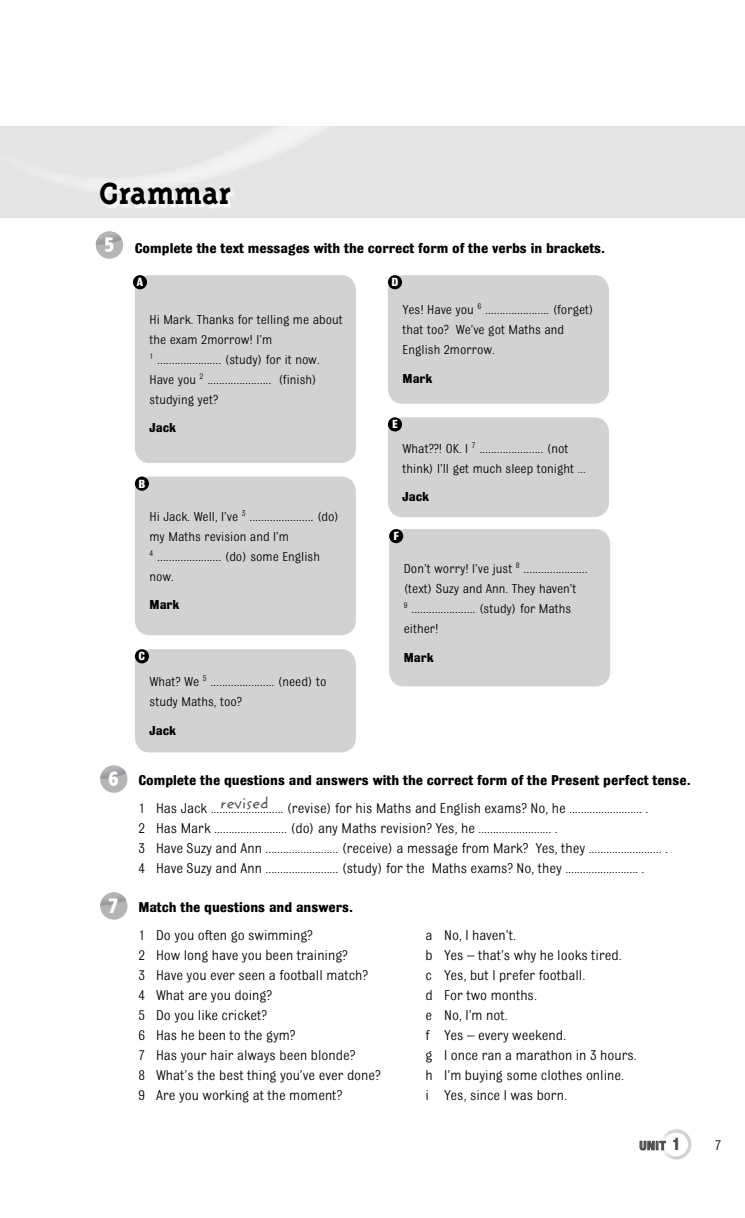
<style>
.page{position:relative;width:745px;height:1218px;background:#fff}
.page>*{position:absolute;margin:0;border:0;box-sizing:border-box;transform-origin:0 0}
.t1{font:700 35px "Triplex Serif";letter-spacing:-.005em;color:#000}
.t2{font:800 condensed 22.12px "Abadi";color:#fff;scale:.96 1}
.t3{font:16.25px "Zemke Hand ITC";color:#58585a}
.t4{font:15px/20px "Bulldog";color:#000}
.t5{font:700 15px "Bulldog";color:#000}
.t6{font:13.75px/20px "Bulldog";color:#000}
.t7{font:700 13.75px "Bulldog";color:#000}
.t8{font:700 12.5px "Bulldog";color:#fff}
.t9{font:700 condensed 11.88px "Univers";color:#4c4d4e}
.s1{font-family:"Abadi";font-weight:800;font-stretch:condensed;font-size:22.12px;color:#fff}
.s2{font-size:13.75px}
.s3{font-family:"Abadi";font-weight:800;font-size:18.75px}
</style>
<div class="page">
<div style="left:0;top:126px;width:744px;height:92px;background:#e4e4e6"></div>
<img style="left:52px;top:126px;width:271px;height:64px">
<img style="left:660px;top:1129px;width:15px;height:30px">
<svg style="left:675px;top:1129px;width:16px;height:30px"></svg>
<svg style="left:639px;top:1141px;width:26px;height:9px"></svg>
<img style="left:102px;top:183px;width:133px;height:25px">
<img style="left:101px;top:183px;width:95px;height:10px">
<div style="left:96px;top:231px;width:27px;height:28px;background:#b3b5b7;border-radius:50%"></div>
<svg style="left:96px;top:231px;width:26px;height:14px"></svg>
<div style="left:100px;top:765px;width:27px;height:28px;background:#b3b5b7;border-radius:50%"></div>
<svg style="left:100px;top:765px;width:26px;height:14px"></svg>
<div style="left:100px;top:892px;width:27px;height:27px;background:#b3b5b7;border-radius:50%"></div>
<svg style="left:100px;top:892px;width:26px;height:13px"></svg>
<div style="left:135px;top:275px;width:221px;height:188px;background:#d0d2d4;border-radius:15px"></div>
<div style="left:135px;top:476px;width:221px;height:159px;background:#d0d2d4;border-radius:15px"></div>
<div style="left:135px;top:649px;width:221px;height:103px;background:#d0d2d4;border-radius:15px"></div>
<div style="left:387px;top:275px;width:221px;height:129px;background:#d0d2d4;border-radius:15px"></div>
<div style="left:387px;top:417px;width:221px;height:100px;background:#d0d2d4;border-radius:15px"></div>
<div style="left:389px;top:529px;width:220px;height:157px;background:#d0d2d4;border-radius:15px"></div>
<div style="left:133px;top:275px;width:14px;height:14px;background:#000;border-radius:50%"></div>
<div style="left:387px;top:275px;width:15px;height:14px;background:#000;border-radius:50%"></div>
<div style="left:135px;top:476px;width:14px;height:15px;background:#000;border-radius:50%"></div>
<div style="left:387px;top:417px;width:15px;height:14px;background:#000;border-radius:50%"></div>
<div style="left:135px;top:649px;width:14px;height:14px;background:#000;border-radius:50%"></div>
<div style="left:389px;top:529px;width:14px;height:14px;background:#000;border-radius:50%"></div>
<h1 class="t1" style="left:99px;top:173px;width:133px">Grammar</h1>
<p class="t5" style="left:104px;top:240px;width:502px"><span class="s1">5</span> Complete the text messages with the correct form of the verbs in brackets.</p>
<p class="t8" style="left:137px;top:276px;width:8px">A</p>
<p class="t8" style="left:391px;top:276px;width:9px">D</p>
<h2 class="t2" style="left:108px;top:766px;width:13px">6</h2>
<h2 class="t2" style="left:108px;top:893px;width:13px">7</h2>
<p class="t6" style="left:149px;top:309px;width:194px">Hi Mark. Thanks for telling me about the exam 2morrow! I’m</p>
<p class="t4" style="left:149px;top:348px;width:172px"><sup>1</sup> ...................... <span class="s2">(study) for it now.<br>Have you</span> <sup>2</sup> ...................... <span class="s2">(finish)</span></p>
<p class="t6" style="left:149px;top:389px;width:70px">studying yet?</p>
<p class="t7" style="left:149px;top:421px;width:28px">Jack</p>
<p class="t8" style="left:138px;top:477px;width:8px">B</p>
<p class="t4" style="left:149px;top:505px;width:191px"><span class="s2">Hi Jack. Well, I’ve</span> <sup>3</sup> ...................... <span class="s2">(do)</span></p>
<p class="t6" style="left:149px;top:526px;width:141px">my Maths revision and I’m</p>
<p class="t4" style="left:149px;top:545px;width:172px"><sup>4</sup> ...................... <span class="s2">(do) some English</span></p>
<p class="t6" style="left:149px;top:566px;width:26px">now.</p>
<p class="t7" style="left:149px;top:598px;width:31px">Mark</p>
<p class="t8" style="left:138px;top:650px;width:8px">C</p>
<p class="t4" style="left:149px;top:671px;width:178px"><span class="s2">What? We</span> <sup>5</sup> ...................... <span class="s2">(need) to</span></p>
<p class="t6" style="left:149px;top:691px;width:94px">study Maths, too?</p>
<p class="t7" style="left:149px;top:723px;width:28px">Jack</p>
<p class="t4" style="left:402px;top:299px;width:192px"><span class="s2">Yes! Have you</span> <sup>6</sup> ...................... <span class="s2">(forget)</span></p>
<p class="t6" style="left:402px;top:319px;width:163px">that too? We’ve got Maths and<br>English 2morrow.</p>
<p class="t7" style="left:402px;top:371px;width:31px">Mark</p>
<p class="t8" style="left:392px;top:418px;width:7px">E</p>
<p class="t4" style="left:402px;top:437px;width:167px"><span class="s2">What??! OK. I</span> <sup>7</sup> ...................... <span class="s2">(not</span></p>
<p class="t6" style="left:402px;top:458px;width:184px">think) I’ll get much sleep tonight ...</p>
<p class="t7" style="left:402px;top:490px;width:28px">Jack</p>
<p class="t8" style="left:393px;top:529px;width:7px">F</p>
<p class="t4" style="left:403px;top:558px;width:185px"><span class="s2">Don’t worry! I’ve just</span> <sup>8</sup> ......................</p>
<p class="t6" style="left:403px;top:578px;width:174px">(text) Suzy and Ann. They haven’t</p>
<p class="t4" style="left:403px;top:598px;width:169px"><sup>9</sup> ...................... <span class="s2">(study) for Maths</span></p>
<p class="t6" style="left:403px;top:618px;width:36px">either!</p>
<p class="t7" style="left:403px;top:650px;width:31px">Mark</p>
<p class="t5" style="left:138px;top:772px;width:553px">Complete the questions and answers with the correct form of the Present perfect tense.</p>
<p class="t4" style="left:138px;top:798px;width:530px">1 Has Jack ......................... (revise) for his Maths and English exams? No, he ......................... .<br>2 Has Mark ......................... (do) any Maths revision? Yes, he ......................... .<br>3 Have Suzy and Ann ......................... (receive) a message from Mark? Yes, they ......................... .<br>4 Have Suzy and Ann ......................... (study) for the Maths exams? No, they ......................... .</p>
<p class="t5" style="left:138px;top:899px;width:216px">Match the questions and answers.</p>
<p class="t4" style="left:138px;top:925px;width:176px">1 Do you often go swimming?</p>
<p class="t4" style="left:425px;top:925px;width:92px">a No, I haven’t.</p>
<p class="t4" style="left:138px;top:945px;width:211px">2 How long have you been training?</p>
<p class="t4" style="left:425px;top:945px;width:197px">b Yes – that’s why he looks tired.</p>
<p class="t4" style="left:138px;top:965px;width:231px">3 Have you ever seen a football match?</p>
<p class="t4" style="left:425px;top:965px;width:161px">c Yes, but I prefer football.</p>
<p class="t4" style="left:138px;top:985px;width:135px">4 What are you doing?</p>
<p class="t4" style="left:425px;top:985px;width:113px">d For two months.</p>
<p class="t4" style="left:138px;top:1005px;width:130px">5 Do you like cricket?</p>
<p class="t4" style="left:425px;top:1005px;width:83px">e No, I’m not.</p>
<p class="t4" style="left:138px;top:1025px;width:158px">6 Has he been to the gym?</p>
<p class="t4" style="left:425px;top:1025px;width:142px">f Yes – every weekend.</p>
<p class="t4" style="left:138px;top:1045px;width:218px">7 Has your hair always been blonde?</p>
<p class="t4" style="left:425px;top:1045px;width:213px">g I once ran a marathon in 3 hours.</p>
<p class="t4" style="left:138px;top:1065px;width:244px">8 What’s the best thing you’ve ever done?</p>
<p class="t4" style="left:425px;top:1065px;width:200px">h I’m buying some clothes online.</p>
<p class="t4" style="left:138px;top:1085px;width:205px">9 Are you working at the moment?</p>
<p class="t4" style="left:425px;top:1085px;width:143px">i Yes, since I was born.</p>
<p class="t3" style="left:220px;top:791px;width:50px">revised</p>
<p class="t9" style="left:639px;top:1138px;width:43px">UNIT <span class="s3">1</span></p>
<p class="t4" style="left:714px;top:1134px;width:8px">7</p>
</div>
